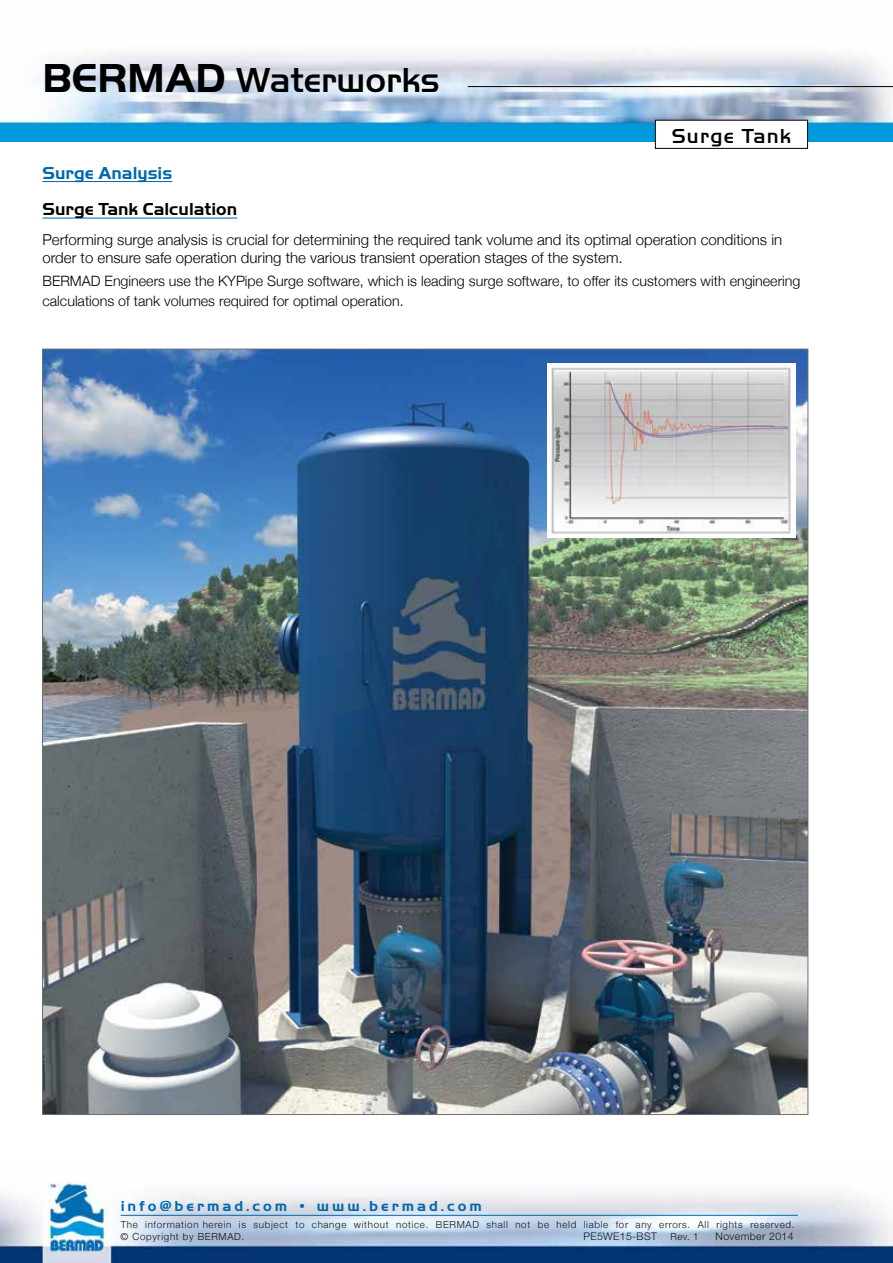
<style>
.page{position:relative;width:893px;height:1263px;background:#fff}
.page>*{position:absolute;margin:0;border:0;box-sizing:border-box;transform-origin:0 0}
.t1{font:500 36px "Handel Got D";letter-spacing:-.005em;color:#000}
.t2{font:500 21px "Handel Got D";letter-spacing:.06em;color:#000}
.t3{font:700 18px "Handel Got D";color:#000}
.t4{font:700 18px "Handel Got D";color:#0068ab}
.t5{font:300 15px/18px "Helvetica Neue";color:#000}
.t6{font:700 15px "Handel Got D";letter-spacing:.2em;color:#0068ab}
.t7{font:300 14.25px/19.5px "Helvetica Neue";color:#000}
.t8{font:300 10.5px "Helvetica Neue LT Pro";letter-spacing:.04em;color:#111212}
.t9{font:300 9.75px/12px "Helvetica Neue";letter-spacing:.07em;color:#111212}
.t10{font:300 9.75px "Helvetica Neue LT Pro";color:#111212}
.s1{font-weight:700;font-size:42px}
</style>
<div class="page">
<img style="left:0;top:52px;width:893px;height:90px">
<img style="left:0;top:1182px;width:893px;height:81px">
<hr style="left:121px;top:1215px;width:677px;height:1px;background:#0068ab">
<div style="left:655px;top:120px;width:152px;height:28px;background:#fff"></div>
<div style="left:655px;top:120px;width:153px;height:29px;border:1px solid #000"></div>
<hr style="left:468px;top:86px;width:425px;height:1px;background:#000">
<hr style="left:43px;top:181px;width:129px;height:1px;background:#0068ab">
<hr style="left:43px;top:218px;width:194px;height:1px;background:#0068ab">
<img style="left:44px;top:351px;width:762px;height:762px">
<img style="left:548px;top:364px;width:247px;height:174px">
<h1 class="t1" style="left:43px;top:60px;width:399px"><span class="s1">BERMAD</span> Waterworks</h1>
<h2 class="t2" style="left:672px;top:124px;width:121px">Surge Tank</h2>
<p class="t4" style="left:43px;top:162px;width:131px">Surge Analysis</p>
<p class="t3" style="left:43px;top:199px;width:196px">Surge Tank Calculation</p>
<p class="t5" style="left:43px;top:229px;width:741px">Performing surge analysis is crucial for determining the required tank volume and its optimal operation conditions in order to ensure safe operation during the various transient operation stages of the system.</p>
<p class="t7" style="left:43px;top:271px;width:759px">BERMAD Engineers use the KYPipe Surge software, which is leading surge software, to offer its customers with engineering calculations of tank volumes required for optimal operation.</p>
<p class="t6" style="left:121px;top:1197px;width:363px">info@bermad.com • www.bermad.com</p>
<p class="t9" style="left:121px;top:1217px;width:675px">The information herein is subject to change without notice. BERMAD shall not be held liable for any errors. All rights reserved. © Copyright by BERMAD.</p>
<p class="t8" style="left:583px;top:1229px;width:75px">PE5WE15-BST</p>
<p class="t10" style="left:670px;top:1230px;width:30px">Rev. 1</p>
<p class="t8" style="left:715px;top:1229px;width:80px">November 2014</p>
</div>
